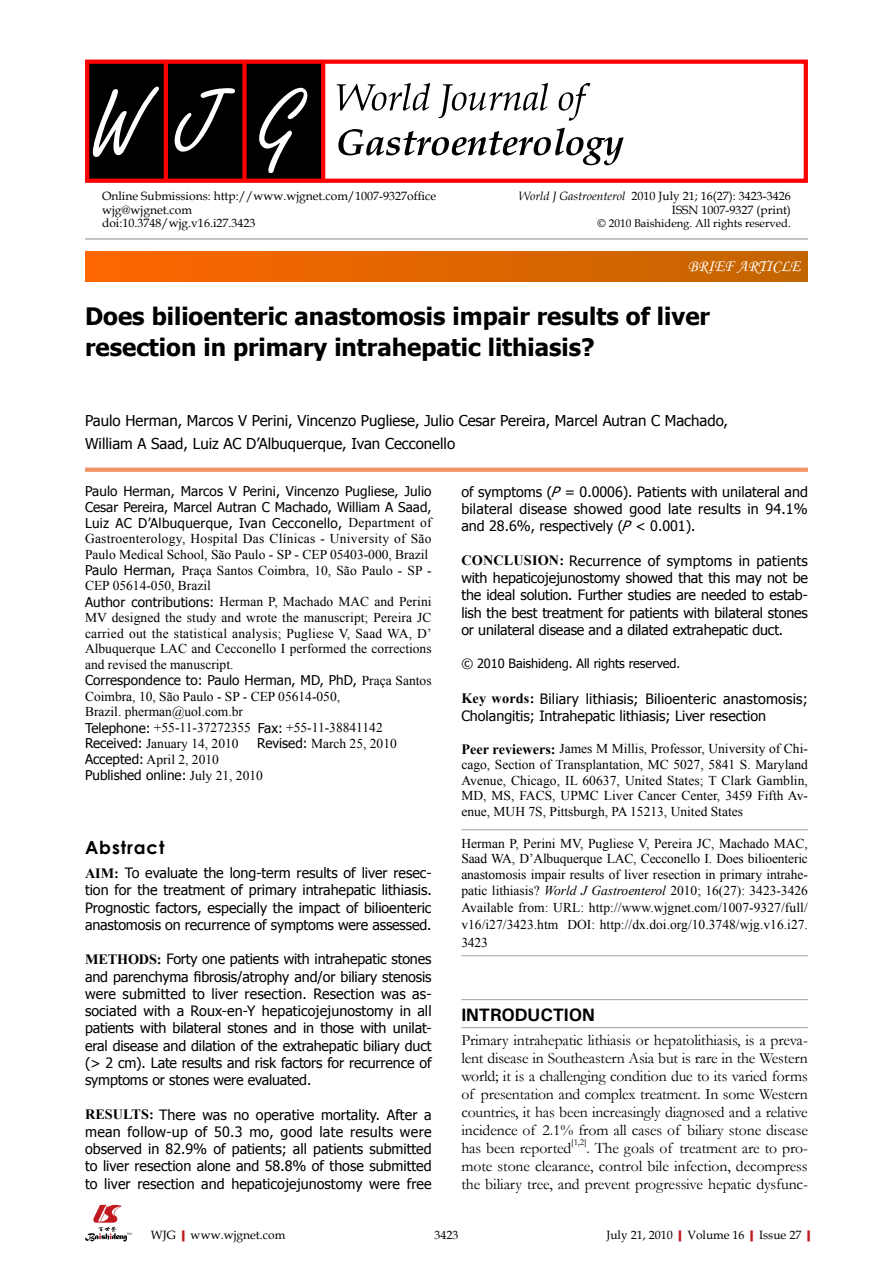
<style>
.page{position:relative;width:893px;height:1263px;background:#fff}
.page>*{position:absolute;margin:0;border:0;box-sizing:border-box;transform-origin:0 0}
.t1{font:700 24px/31.5px "Tahoma";color:#000}
.t2{font:700 18px "Univers";letter-spacing:-.01em;color:#000}
.t3{font:700 18px "Century Gothic";letter-spacing:.05em;color:#000}
.t4{font:16.5px "Monotype Corsiva";color:#fff}
.t5{font:15.75px/18px "Garamond";letter-spacing:-.01em;color:#000;text-align:justify}
.t6{font:15px/22.5px "Tahoma";color:#000}
.t7{font:14.25px/17.2px "Tahoma";color:#000;text-align:justify}
.t8{font:13.5px/15.8px "Times New Roman";color:#000;text-align:justify}
.t9{font:13.5px/15.8px "Tahoma";color:#000;text-align:justify}
.t10{font:12.75px "Tahoma";letter-spacing:-.005em;color:#000}
.t11{font:12px/13.5px "Book Antiqua";color:#000;text-align:right}
.t12{font:11.25px "Book Antiqua";color:#000}
.t13{font:9.15px "Garamond";color:#000}
.s1{font-style:italic}
.s2{font-family:"Times New Roman"}
.s3{font-family:"Tahoma"}
.s4{font-family:"Times New Roman";font-weight:700}
.s5{font-weight:700;font-size:14.25px}
.s6{font-weight:700;color:#c01920}
</style>
<div class="page">
<svg style="left:85px;top:468px;width:723px;height:4px;background:#f1976a"></svg>
<div style="left:85px;top:252px;width:723px;height:29px;background:linear-gradient(to right,#f60,#c16500)"></div>
<hr style="left:85px;top:239px;width:723px;height:1px;background:#898989">
<div style="left:87px;top:61px;width:236px;height:121px;background:#000"></div>
<hr style="left:164px;top:61px;width:4px;height:121px;background:#f00">
<div style="left:242px;top:61px;width:5px;height:121px;background:#f00"></div>
<hr style="left:321px;top:61px;width:4px;height:121px;background:#f00">
<div style="left:85px;top:60px;width:723px;height:123px;border:4px solid #f00"></div>
<svg style="left:259px;top:88px;width:48px;height:85px"></svg>
<svg style="left:175px;top:88px;width:60px;height:64px"></svg>
<svg style="left:93px;top:87px;width:66px;height:70px"></svg>
<svg style="left:337px;top:83px;width:253px;height:38px"></svg>
<svg style="left:338px;top:128px;width:286px;height:37px"></svg>
<svg style="left:85px;top:1205px;width:48px;height:36px"></svg>
<hr style="left:461px;top:999px;width:347px;height:1px;background:#9f9fa0">
<hr style="left:461px;top:1027px;width:347px;height:1px;background:#9f9fa0">
<hr style="left:461px;top:829px;width:347px;height:1px;background:#9f9fa0">
<hr style="left:461px;top:955px;width:347px;height:1px;background:#9f9fa0">
<p class="t11" style="left:102px;top:189px;width:336px;text-align:left">Online Submissions: http://www.wjgnet.com/1007-9327office wjg@wjgnet.com<br>doi:10.3748/wjg.v16.i27.3423</p>
<p class="t11" style="left:519px;top:189px;width:274px"><span class="s1">World J Gastroenterol</span> 2010 July 21; 16(27): 3423-3426<br>ISSN 1007-9327 (print)</p>
<p class="t12" style="left:598px;top:215px;width:195px">© 2010 Baishideng. All rights reserved.</p>
<p class="t4" style="left:688px;top:256px;width:114px">BRIEF ARTICLE</p>
<h1 class="t1" style="left:85px;top:298px;width:626px">Does bilioenteric anastomosis impair results of liver resection in primary intrahepatic lithiasis?</h1>
<p class="t6" style="left:85px;top:409px;width:645px">Paulo Herman, Marcos V Perini, Vincenzo Pugliese, Julio Cesar Pereira, Marcel Autran C Machado,<br>William A Saad, Luiz AC D’Albuquerque, Ivan Cecconello</p>
<p class="t9" style="left:85px;top:483px;width:348px">Paulo Herman, Marcos V Perini, Vincenzo Pugliese, Julio Cesar Pereira, Marcel Autran C Machado, William A Saad, Luiz AC D’Albuquerque, Ivan Cecconello, <span class="s2">Department of</span></p>
<p class="t8" style="left:85px;top:530px;width:348px;text-align:left">Gastroenterology, Hospital Das Clínicas - University of São Paulo Medical School, São Paulo - SP - CEP 05403-000, Brazil <span class="s3">Paulo Herman,</span> Praça Santos Coimbra, 10, São Paulo - SP - CEP 05614-050, Brazil<br><span class="s3">Author contributions:</span> Herman P, Machado MAC and Perini MV designed the study and wrote the manuscript; Pereira JC carried out the statistical analysis; Pugliese V, Saad WA, D’ Albuquerque LAC and Cecconello I performed the corrections and revised the manuscript.</p>
<p class="t9" style="left:85px;top:672px;width:348px">Correspondence to: Paulo Herman, MD, PhD, <span class="s2">Praça Santos</span></p>
<p class="t8" style="left:85px;top:688px;width:299px;text-align:left">Coimbra, 10, São Paulo - SP - CEP 05614-050,<br>Brazil. pherman@uol.com.br<br><span class="s3">Telephone:</span> +55-11-37272355 <span class="s3">Fax:</span> +55-11-38841142<br><span class="s3">Received:</span> January 14, 2010</p>
<p class="t8" style="left:257px;top:735px;width:141px"><span class="s3">Revised:</span> March 25, 2010</p>
<p class="t8" style="left:85px;top:751px;width:135px"><span class="s3">Accepted:</span> April 2, 2010</p>
<p class="t9" style="left:85px;top:767px;width:179px">Published online: <span class="s2">July 21, 2010</span></p>
<p class="t3" style="left:85px;top:834px;width:81px">Abstract</p>
<p class="t7" style="left:85px;top:863px;width:348px"><span class="s4">AIM:</span> To evaluate the long-term results of liver resec&shy;tion for the treatment of primary intrahepatic lithiasis.<br>Prognostic factors, especially the impact of bilioenteric anastomosis on recurrence of symptoms were assessed.</p>
<p class="t7" style="left:85px;top:950px;width:348px"><span class="s4">METHODS:</span> Forty one patients with intrahepatic stones and parenchyma fibrosis/atrophy and/or biliary stenosis were submitted to liver resection. Resection was as&shy;sociated with a Roux-en-Y hepaticojejunostomy in all patients with bilateral stones and in those with unilat&shy;eral disease and dilation of the extrahepatic biliary duct (&gt; 2 cm). Late results and risk factors for recurrence of symptoms or stones were evaluated.</p>
<p class="t7" style="left:85px;top:1105px;width:348px"><span class="s4">RESULTS:</span> There was no operative mortality. After a mean follow-up of 50.3 mo, good late results were observed in 82.9% of patients; all patients submitted to liver resection alone and 58.8% of those submitted to liver resection and hepaticojejunostomy were free</p>
<p class="t7" style="left:461px;top:482px;width:348px">of symptoms (<span class="s1">P</span> = 0.0006). Patients with unilateral and bilateral disease showed good late results in 94.1% and 28.6%, respectively (<span class="s1">P</span> &lt; 0.001).</p>
<p class="t7" style="left:461px;top:551px;width:348px"><span class="s4">CONCLUSION:</span> Recurrence of symptoms in patients with hepaticojejunostomy showed that this may not be the ideal solution. Further studies are needed to estab&shy;lish the best treatment for patients with bilateral stones or unilateral disease and a dilated extrahepatic duct.</p>
<p class="t10" style="left:461px;top:655px;width:221px">© 2010 Baishideng. All rights reserved.</p>
<p class="t7" style="left:461px;top:689px;width:348px"><span class="s4">Key words:</span> Biliary lithiasis; Bilioenteric anastomosis;<br>Cholangitis; Intrahepatic lithiasis; Liver resection</p>
<p class="t8" style="left:461px;top:741px;width:348px"><span class="s5">Peer reviewers:</span> James M Millis, Professor, University of Chi&shy;cago, Section of Transplantation, MC 5027, 5841 S. Maryland Avenue, Chicago, IL 60637, United States; T Clark Gamblin, MD, MS, FACS, UPMC Liver Cancer Center, 3459 Fifth Av&shy;enue, MUH 7S, Pittsburgh, PA 15213, United States</p>
<p class="t8" style="left:461px;top:835px;width:348px">Herman P, Perini MV, Pugliese V, Pereira JC, Machado MAC, Saad WA, D’Albuquerque LAC, Cecconello I. Does bilioenteric anastomosis impair results of liver resection in primary intrahe&shy;patic lithiasis? <span class="s1">World J Gastroenterol</span> 2010; 16(27): 3423-3426</p>
<p class="t8" style="left:461px;top:899px;width:348px;line-height:17.2px">Available from: URL: http://www.wjgnet.com/1007-9327/full/ v16/i27/3423.htm DOI: http://dx.doi.org/10.3748/wjg.v16.i27.<br>3423</p>
<p class="t2" style="left:461px;top:1003px;width:135px">INTRODUCTION</p>
<p class="t5" style="left:461px;top:1030px;width:348px">Primary intrahepatic lithiasis or hepatolithiasis, is a preva&shy;lent disease in Southeastern Asia but is rare in the Western world; it is a challenging condition due to its varied forms of presentation and complex treatment. In some Western countries, it has been increasingly diagnosed and a relative incidence of 2.1% from all cases of biliary stone disease has been reported</p>
<p class="t13" style="left:571px;top:1136px;width:17px">[1,2]</p>
<p class="t5" style="left:461px;top:1138px;width:348px;text-indent:125px">. The goals of treatment are to pro&shy;mote stone clearance, control bile infection, decompress the biliary tree, and prevent progressive hepatic dysfunc-</p>
<p class="t11" style="left:151px;top:1227px;width:136px">WJG<span class="s6">|</span>www.wjgnet.com</p>
<p class="t11" style="left:434px;top:1227px;width:25px">3423</p>
<p class="t11" style="left:606px;top:1227px;width:211px">July 21, 2010<span class="s6">|</span>Volume 16<span class="s6">|</span>Issue 27<span class="s6">|</span></p>
</div>
